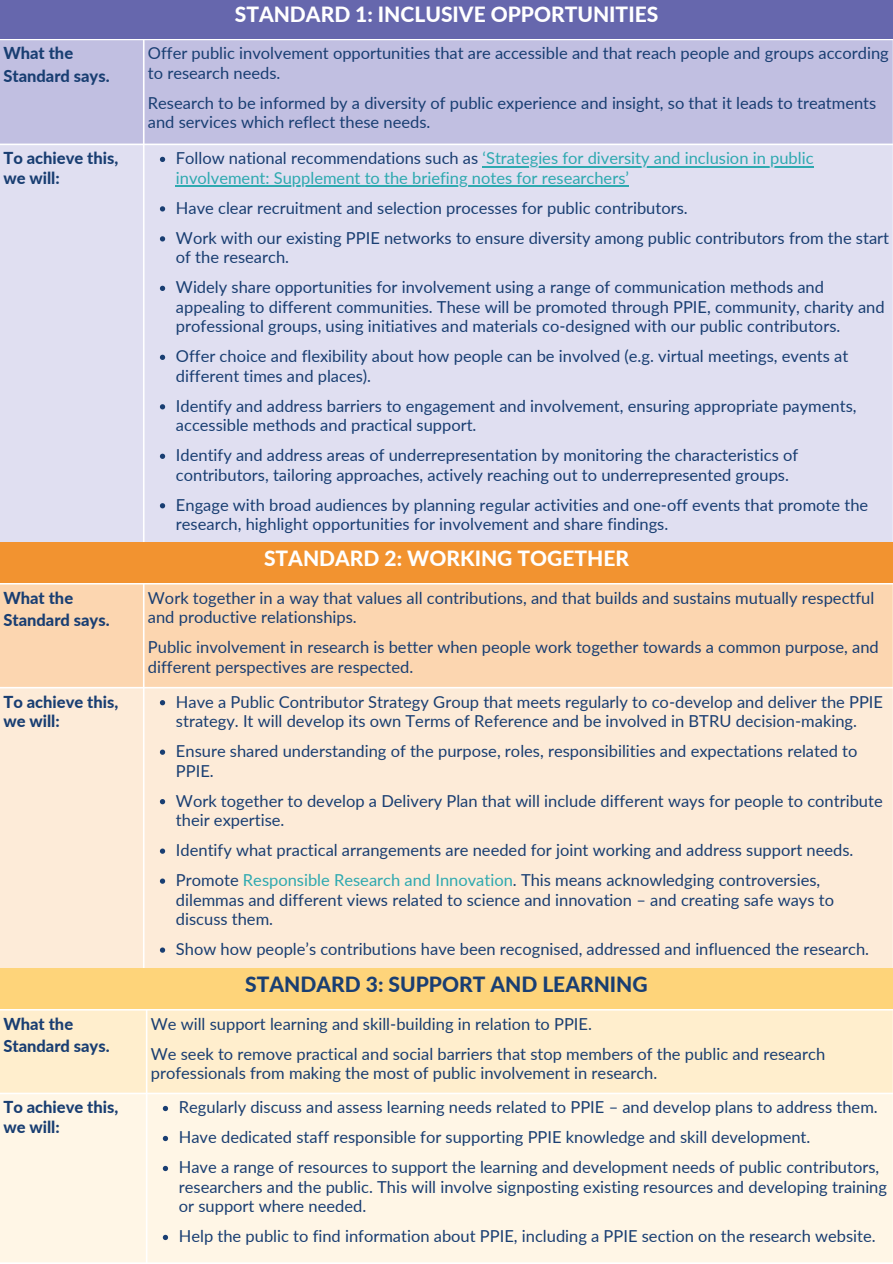
<style>
.page{position:relative;width:893px;height:1264px;background:#fff}
.page>*{position:absolute;margin:0;border:0;box-sizing:border-box;transform-origin:0 0}
.t1{font:800 21px "Lato";color:#fff}
.t2{font:800 21px "Lato";color:#193e72}
.t3{font:16.5px/19.5px "Lato";color:#193e72}
.t4{font:16.5px/19.5px "Lato";color:#2ea9b0}
.t5{font:800 16.5px/22.5px "Lato";color:#193e72}
.s1{color:#193e72}
.s2{color:#2ea9b0}
</style>
<div class="page">
<div style="left:0;top:0;width:892px;height:39px;background:#6667ad"></div>
<div style="left:0;top:40px;width:892px;height:104px;background:#c1bfe1"></div>
<div style="left:0;top:145px;width:892px;height:397px;background:#e0dff1"></div>
<svg style="left:160px;top:157px;width:5px;height:5px"></svg>
<hr style="left:486px;top:166px;width:327px;height:1px;background:#2ea9b0">
<hr style="left:176px;top:185px;width:453px;height:2px;background:#2ea9b0">
<svg style="left:160px;top:206px;width:5px;height:5px"></svg>
<svg style="left:160px;top:236px;width:5px;height:5px"></svg>
<svg style="left:160px;top:286px;width:5px;height:5px"></svg>
<svg style="left:160px;top:355px;width:5px;height:5px"></svg>
<svg style="left:160px;top:404px;width:5px;height:5px"></svg>
<svg style="left:160px;top:453px;width:5px;height:6px"></svg>
<svg style="left:160px;top:503px;width:5px;height:5px"></svg>
<div style="left:0;top:542px;width:892px;height:41px;background:#f29330"></div>
<div style="left:0;top:584px;width:892px;height:103px;background:#fcd6b0"></div>
<div style="left:0;top:688px;width:892px;height:280px;background:#fdebd8"></div>
<svg style="left:160px;top:700px;width:5px;height:5px"></svg>
<svg style="left:160px;top:749px;width:5px;height:5px"></svg>
<svg style="left:160px;top:799px;width:5px;height:5px"></svg>
<svg style="left:160px;top:848px;width:5px;height:5px"></svg>
<svg style="left:160px;top:878px;width:5px;height:5px"></svg>
<svg style="left:160px;top:947px;width:5px;height:5px"></svg>
<div style="left:0;top:968px;width:892px;height:40px;background:#fed47a"></div>
<div style="left:0;top:1010px;width:892px;height:82px;background:#ffeecd"></div>
<div style="left:0;top:1094px;width:892px;height:168px;background:#fff6e6"></div>
<svg style="left:163px;top:1105px;width:5px;height:6px"></svg>
<svg style="left:163px;top:1135px;width:5px;height:6px"></svg>
<svg style="left:163px;top:1165px;width:5px;height:6px"></svg>
<svg style="left:163px;top:1234px;width:5px;height:5px"></svg>
<p class="t1" style="left:235px;top:1px;width:425px">STANDARD 1: INCLUSIVE OPPORTUNITIES</p>
<p class="t5" style="left:3px;top:42px;width:108px">What the<br>Standard says.</p>
<p class="t3" style="left:148px;top:43px;width:742px">Offer public involvement opportunities that are accessible and that reach people and groups according to research needs.</p>
<p class="t3" style="left:148px;top:93px;width:730px">Research to be informed by a diversity of public experience and insight, so that it leads to treatments and services which reflect these needs.</p>
<p class="t5" style="left:3px;top:148px;width:116px;line-height:19.5px">To achieve this, we will:</p>
<p class="t4" style="left:176px;top:148px;width:639px"><span class="s1">Follow national recommendations such as</span> ‘Strategies for diversity and inclusion in public involvement: Supplement to the briefing notes for researchers’</p>
<p class="t3" style="left:176px;top:192px;width:714px;line-height:30px">Have clear recruitment and selection processes for public contributors.<br>Work with our existing PPIE networks to ensure diversity among public contributors from the start</p>
<p class="t3" style="left:176px;top:242px;width:649px;line-height:30px">of the research.<br>Widely share opportunities for involvement using a range of communication methods and</p>
<p class="t3" style="left:176px;top:296px;width:710px">appealing to different communities. These will be promoted through PPIE, community, charity and professional groups, using initiatives and materials co-designed with our public contributors.</p>
<p class="t3" style="left:176px;top:346px;width:674px">Offer choice and flexibility about how people can be involved (e.g. virtual meetings, events at different times and places).</p>
<p class="t3" style="left:176px;top:395px;width:682px">Identify and address barriers to engagement and involvement, ensuring appropriate payments, accessible methods and practical support.</p>
<p class="t3" style="left:176px;top:445px;width:623px">Identify and address areas of underrepresentation by monitoring the characteristics of contributors, tailoring approaches, actively reaching out to underrepresented groups.</p>
<p class="t3" style="left:176px;top:494px;width:693px">Engage with broad audiences by planning regular activities and one-off events that promote the research, highlight opportunities for involvement and share findings.</p>
<p class="t1" style="left:264px;top:545px;width:366px">STANDARD 2: WORKING TOGETHER</p>
<p class="t5" style="left:3px;top:586px;width:108px">What the<br>Standard says.</p>
<p class="t3" style="left:148px;top:587px;width:727px">Work together in a way that values all contributions, and that builds and sustains mutually respectful and productive relationships.</p>
<p class="t3" style="left:148px;top:637px;width:732px">Public involvement in research is better when people work together towards a common purpose, and different perspectives are respected.</p>
<p class="t5" style="left:3px;top:691px;width:116px;line-height:19.5px">To achieve this, we will:</p>
<p class="t3" style="left:176px;top:691px;width:708px">Have a Public Contributor Strategy Group that meets regularly to co-develop and deliver the PPIE strategy. It will develop its own Terms of Reference and be involved in BTRU decision-making.</p>
<p class="t3" style="left:176px;top:741px;width:683px">Ensure shared understanding of the purpose, roles, responsibilities and expectations related to<br>PPIE.</p>
<p class="t3" style="left:176px;top:790px;width:708px">Work together to develop a Delivery Plan that will include different ways for people to contribute their expertise.</p>
<p class="t3" style="left:176px;top:834px;width:679px;line-height:30px">Identify what practical arrangements are needed for joint working and address support needs.<br>Promote <span class="s2">Responsible Research and Innovation</span>. This means acknowledging controversies,</p>
<p class="t3" style="left:176px;top:889px;width:659px">dilemmas and different views related to science and innovation – and creating safe ways to discuss them.</p>
<p class="t3" style="left:176px;top:938px;width:694px">Show how people’s contributions have been recognised, addressed and influenced the research.</p>
<p class="t2" style="left:245px;top:971px;width:404px">STANDARD 3: SUPPORT AND LEARNING</p>
<p class="t5" style="left:3px;top:1011px;width:108px">What the<br>Standard says.</p>
<p class="t3" style="left:151px;top:1008px;width:675px;line-height:30px">We will support learning and skill-building in relation to PPIE.<br>We seek to remove practical and social barriers that stop members of the public and research</p>
<p class="t3" style="left:151px;top:1063px;width:508px">professionals from making the most of public involvement in research.</p>
<p class="t5" style="left:3px;top:1097px;width:116px;line-height:19.5px">To achieve this, we will:</p>
<p class="t3" style="left:179px;top:1091px;width:701px;line-height:30px">Regularly discuss and assess learning needs related to PPIE – and develop plans to address them.<br>Have dedicated staff responsible for supporting PPIE knowledge and skill development.<br>Have a range of resources to support the learning and development needs of public contributors,</p>
<p class="t3" style="left:179px;top:1176px;width:709px">researchers and the public. This will involve signposting existing resources and developing training or support where needed.</p>
<p class="t3" style="left:179px;top:1226px;width:698px">Help the public to find information about PPIE, including a PPIE section on the research website.</p>
</div>
